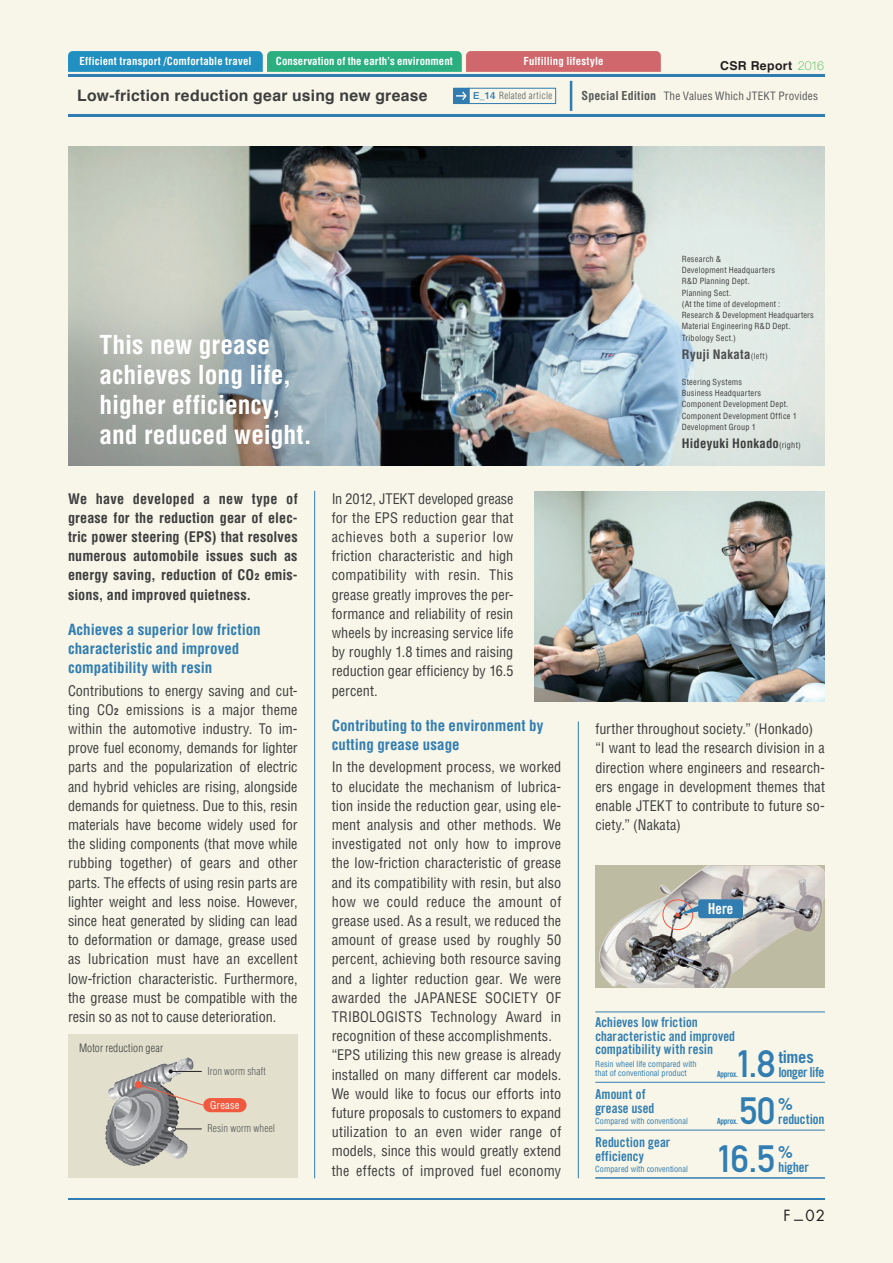
<style>
.page{position:relative;width:893px;height:1263px;background:#f7f6e8}
.page>*{position:absolute;margin:0;border:0;box-sizing:border-box;transform-origin:0 0}
.t1{font:37.5px "DIN Mittelschrift Alternate";color:#317db2}
.t2{font:700 condensed 25.5px/30px "Helvetica";color:#fff}
.t3{font:16.5px "Commerce Black SSK";letter-spacing:-.01em;color:#317db2}
.t4{font:700 15.75px "Helvetica";letter-spacing:.015em;color:#3e3e3f}
.t5{font:700 condensed 15px/19.2px "Helvetica";color:#317db2}
.t6{font:15px "Commerce Black Cond SSK";color:#fff}
.t7{font:15px "Futura";color:#231f20}
.t8{font:condensed 14.25px/19.2px "Helvetica";letter-spacing:.005em;color:#3e3e3f}
.t9{font:700 condensed 14.25px/19.2px "Helvetica";letter-spacing:.005em;color:#3e3e3f;text-align:justify}
.t10{font:13.5px/13.5px "Commerce Black Cond SSK";letter-spacing:.005em;color:#317db2}
.t11{font:13.5px "Commerce Black Cond SSK";letter-spacing:-.02em;color:#317db2}
.t12{font:700 condensed 12.75px "Helvetica";letter-spacing:.02em;color:#3e3e3f}
.t13{font:700 condensed 12.75px "Helvetica";letter-spacing:.025em;color:#4b4c4d}
.t14{font:700 12.3px "Helvetica";letter-spacing:.03em;color:#231f20}
.t15{font:condensed 11.25px "Helvetica";letter-spacing:.01em;color:#57585a}
.t16{font:300 condensed 11.25px "Helvetica";letter-spacing:.01em;color:#3e3e3f}
.t17{font:700 condensed 10.8px "Helvetica";letter-spacing:.01em;color:#fff}
.t18{font:300 condensed 10.5px "Helvetica";letter-spacing:.015em;color:#57585a}
.t19{font:condensed 10.5px "Helvetica";letter-spacing:.02em;color:#fff}
.t20{font:300 condensed 9.75px "Helvetica";letter-spacing:.045em;color:#57585a}
.t21{font:condensed 8.25px/11.2px "Helvetica";letter-spacing:.025em;color:#3e3e3f}
.t22{font:condensed 8.25px/9px "Helvetica";color:#317db2}
.t23{font:8.25px "Commerce Black Cond SSK";letter-spacing:-.01em;color:#317db2}
.s1{font-family:"Helvetica Neue";font-weight:100;color:#3ab54a}
.s2{font-family:"Midashi Go Pro MB31";font-weight:400;font-stretch:normal;font-size:9.45px;color:#317db2}
.s3{font-weight:700;font-size:12px}
.s4{font-weight:900;font-size:9.3px}
.s5{font-weight:700;font-size:9.3px}
.s6{font-weight:400;font-size:8.25px}
</style>
<div class="page">
<img style="left:68px;top:147px;width:757px;height:319px">
<img style="left:535px;top:491px;width:290px;height:210px">
<div style="left:68px;top:1034px;width:230px;height:144px;background:#e2e0cc"></div>
<img style="left:599px;top:865px;width:226px;height:123px">
<div style="left:662px;top:899px;width:31px;height:31px;border:1px solid #f0593e;border-radius:50%"></div>
<div style="left:698px;top:899px;width:45px;height:19px;background:#317db2;border-radius:3px"></div>
<svg style="left:676px;top:905px;width:23px;height:12px"></svg>
<img style="left:105px;top:1058px;width:82px;height:95px">
<svg style="left:137px;top:1083px;width:66px;height:23px"></svg>
<div style="left:203px;top:1098px;width:44px;height:14px;background:#f0593e;border-radius:7px"></div>
<div style="left:135px;top:1081px;width:7px;height:7px;background:#f0593e;border-radius:50%"></div>
<svg style="left:168px;top:1127px;width:34px;height:4px"></svg>
<svg style="left:169px;top:1069px;width:4px;height:4px"></svg>
<hr style="left:171px;top:1071px;width:31px;height:1px;background:#231f20">
<hr style="left:570px;top:81px;width:2px;height:30px;background:#317db2">
<hr style="left:68px;top:1198px;width:757px;height:1px;background:#317db2">
<hr style="left:68px;top:115px;width:757px;height:2px;background:#317db2">
<svg style="left:68px;top:51px;width:593px;height:21px;background:#628f91"></svg>
<hr style="left:68px;top:75px;width:757px;height:2px;background:#317db2">
<hr style="left:314px;top:491px;width:1px;height:687px;background:#317db2">
<hr style="left:578px;top:722px;width:1px;height:456px;background:#317db2">
<div style="left:454px;top:88px;width:15px;height:16px;background:#317db2"></div>
<div style="left:453px;top:88px;width:16px;height:16px;border:1px solid #317db2"></div>
<div style="left:469px;top:88px;width:87px;height:16px;border:1px solid #317db2"></div>
<svg style="left:456px;top:90px;width:12px;height:12px"></svg>
<hr style="left:595px;top:1082px;width:230px;height:1px;background:#317db2">
<hr style="left:595px;top:1130px;width:230px;height:1px;background:#317db2">
<hr style="left:595px;top:1011px;width:230px;height:1px;background:#317db2">
<hr style="left:595px;top:1177px;width:230px;height:1px;background:#317db2">
<p class="t17" style="left:79px;top:55px;width:174px">Efficient transport /Comfortable travel</p>
<p class="t17" style="left:276px;top:55px;width:178px">Conservation of the earth’s environment</p>
<p class="t17" style="left:523px;top:55px;width:82px">Fulfilling lifestyle</p>
<p class="t14" style="left:720px;top:56px;width:105px">CSR Report <span class="s1">2016</span></p>
<p class="t4" style="left:77px;top:83px;width:352px">Low-friction reduction gear using new grease</p>
<p class="t20" style="left:473px;top:90px;width:81px"><span class="s2">E_14</span> Related article</p>
<p class="t15" style="left:582px;top:89px;width:238px"><span class="s3">Special Edition</span> The Values Which JTEKT Provides</p>
<h2 class="t2" style="left:99px;top:329px;width:214px">This new grease achieves long life, higher efficiency, and reduced weight.</h2>
<p class="t9" style="left:68px;top:489px;width:231px">We have developed a new type of grease for the reduction gear of elec&shy;tric power steering (EPS) that resolves numerous automobile issues such as energy saving, reduction of CO<span class="s4">2</span> emis&shy;sions, and improved quietness.</p>
<p class="t5" style="left:68px;top:620px;width:194px">Achieves a superior low friction characteristic and improved compatibility with resin</p>
<p class="t8" style="left:68px;top:681px;width:231px;text-align:justify">Contributions to energy saving and cut&shy;ting CO<span class="s5">2</span> emissions is a major theme within the automotive industry. To im&shy;prove fuel economy, demands for lighter parts and the popularization of electric and hybrid vehicles are rising, alongside demands for quietness. Due to this, resin materials have become widely used for the sliding components (that move while rubbing together) of gears and other parts. The effects of using resin parts are lighter weight and less noise. However, since heat generated by sliding can lead to deformation or damage, grease used as lubrication must have an excellent low-friction characteristic. Furthermore, the grease must be compatible with the resin so as not to cause deterioration.</p>
<p class="t16" style="left:79px;top:1041px;width:86px">Motor reduction gear</p>
<p class="t18" style="left:207px;top:1065px;width:60px">Iron worm shaft</p>
<p class="t19" style="left:210px;top:1098px;width:31px">Grease</p>
<p class="t18" style="left:207px;top:1122px;width:69px">Resin worm wheel</p>
<p class="t8" style="left:332px;top:488px;width:183px;text-align:justify">In 2012, JTEKT developed grease for the EPS reduction gear that achieves both a superior low friction characteristic and high compatibility with resin. This grease greatly improves the per&shy;formance and reliability of resin wheels by increasing service life by roughly 1.8 times and raising reduction gear efficiency by 16.5 percent.</p>
<p class="t5" style="left:332px;top:716px;width:213px">Contributing to the environment by cutting grease usage</p>
<p class="t8" style="left:332px;top:757px;width:231px">In the development process, we worked to elucidate the mechanism of lubrica&shy;tion inside the reduction gear, using ele&shy;ment analysis and other methods. We investigated not only how to improve the low-friction characteristic of grease and its compatibility with resin, but also how we could reduce the amount of grease used. As a result, we reduced the amount of grease used by roughly 50 percent, achieving both resource saving and a lighter reduction gear. We were awarded the JAPANESE SOCIETY OF TRIBOLOGISTS Technology Award in recognition of these accomplishments. “EPS utilizing this new grease is already installed on many different car models.<br>We would like to focus our efforts into future proposals to customers to expand utilization to an even wider range of models, since this would greatly extend the effects of improved fuel economy</p>
<p class="t21" style="left:682px;top:253px;width:134px">Research &amp;<br>Development Headquarters<br>R&amp;D Planning Dept.<br>Planning Sect.<br>(At the time of development :<br>Research &amp; Development Headquarters<br>Material Engineering R&amp;D Dept.<br>Tribology Sect.)</p>
<p class="t13" style="left:682px;top:346px;width:87px">Ryuji Nakata<span class="s6">(left)</span></p>
<p class="t21" style="left:682px;top:376px;width:117px">Steering Systems<br>Business Headquarters<br>Component Development Dept.<br>Component Development Office 1<br>Development Group 1</p>
<p class="t12" style="left:682px;top:435px;width:121px">Hideyuki Honkado<span class="s6">(right)</span></p>
<p class="t8" style="left:595px;top:719px;width:231px">further throughout society.” (Honkado) “I want to lead the research division in a direction where engineers and research&shy;ers engage in development themes that enable JTEKT to contribute to future so&shy;ciety.” (Nakata)</p>
<p class="t6" style="left:708px;top:900px;width:27px">Here</p>
<p class="t10" style="left:595px;top:1015px;width:141px">Achieves low friction characteristic and improved compatibility with resin</p>
<h1 class="t1" style="left:735px;top:1042px;width:41px">1.8</h1>
<p class="t3" style="left:778px;top:1047px;width:36px">times</p>
<p class="t22" style="left:595px;top:1059px;width:103px">Resin wheel life compared with that of conventional product</p>
<p class="t11" style="left:778px;top:1064px;width:47px">longer life</p>
<p class="t23" style="left:717px;top:1069px;width:23px">Approx.</p>
<p class="t10" style="left:595px;top:1088px;width:60px">Amount of grease used</p>
<p class="t3" style="left:778px;top:1094px;width:16px">%</p>
<p class="t23" style="left:717px;top:1116px;width:23px">Approx.</p>
<h1 class="t1" style="left:739px;top:1089px;width:37px">50</h1>
<p class="t10" style="left:778px;top:1112px;width:48px">reduction</p>
<p class="t22" style="left:595px;top:1116px;width:94px">Compared with conventional</p>
<p class="t10" style="left:595px;top:1135px;width:76px">Reduction gear efficiency</p>
<p class="t3" style="left:778px;top:1141px;width:16px">%</p>
<h1 class="t1" style="left:716px;top:1136px;width:61px">16.5</h1>
<p class="t10" style="left:778px;top:1160px;width:32px">higher</p>
<p class="t22" style="left:595px;top:1164px;width:94px">Compared with conventional</p>
<p class="t7" style="left:784px;top:1205px;width:43px">F_02</p>
</div>
